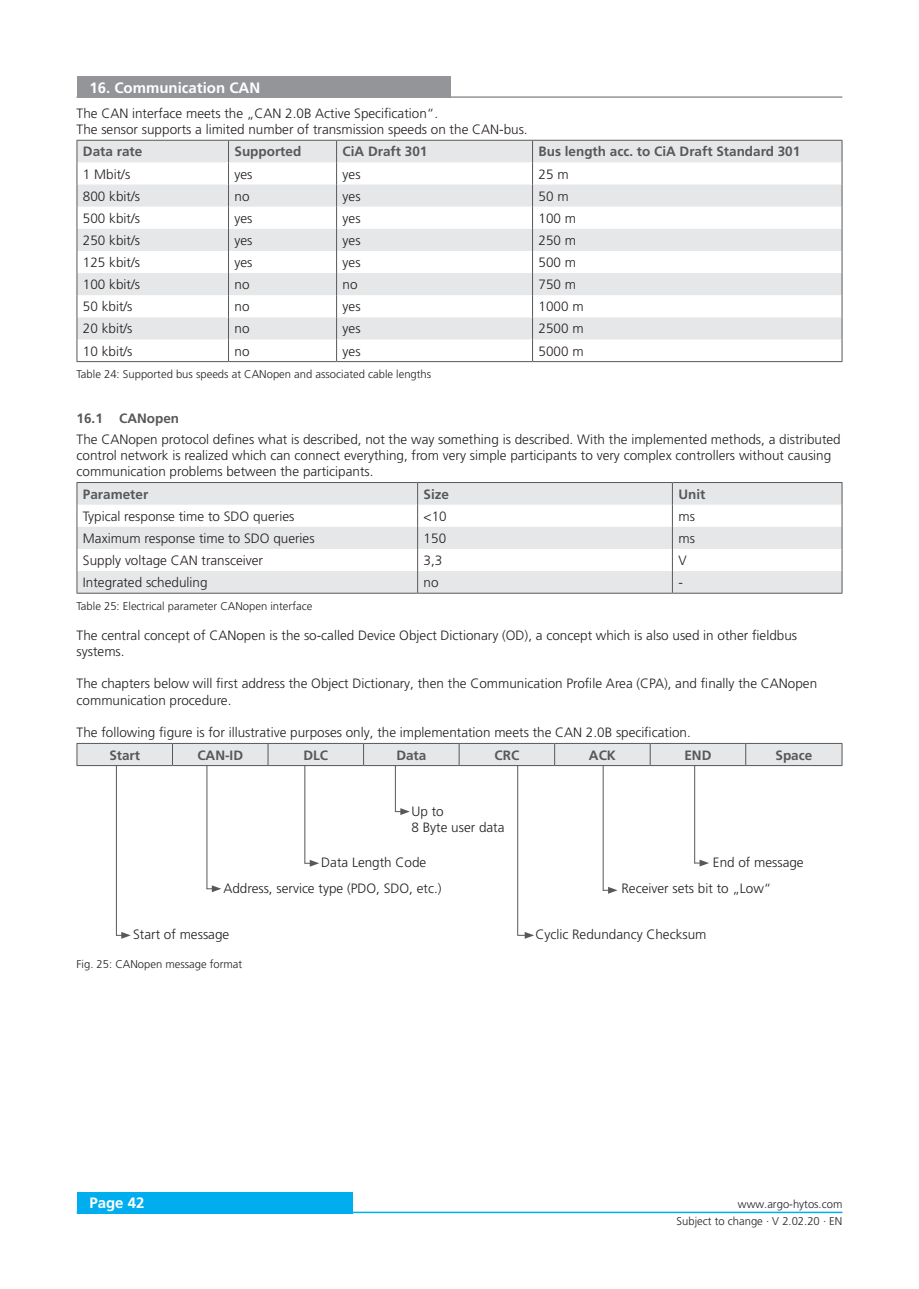
<style>
.page{position:relative;width:919px;height:1289px;background:#fff}
.page>*{position:absolute;margin:0;border:0;box-sizing:border-box;transform-origin:0 0}
.Überschrift_1{font:700 15px "Frutiger LT Pro";color:#fff}
._06_Copytext{font:300 13.5px/16.2px "Frutiger LT Pro";color:#231f20}
._05_Subline_Copytext{font:700 13.5px "Frutiger LT Pro";color:#57585a}
.Überschrift_3{font:700 13.5px "Frutiger LT Pro";color:#57585a}
._08_Legend{font:300 11.25px "Frutiger LT Pro";color:#231f20}
</style>
<div class="page">
<div style="left:77px;top:1191px;width:275px;height:22px;background:#00aeef"></div>
<hr style="left:77px;top:1211px;width:765px;height:2px;background:#00aeef">
<div style="left:77px;top:77px;width:373px;height:21px;background:#939598"></div>
<hr style="left:77px;top:96px;width:765px;height:2px;background:#939598">
<svg style="left:78px;top:141px;width:763px;height:198px;fill:#e6e7e9"></svg>
<hr style="left:77px;top:140px;width:151px;height:1px;background:#57585a">
<hr style="left:228px;top:140px;width:108px;height:1px;background:#57585a">
<hr style="left:336px;top:140px;width:196px;height:1px;background:#57585a">
<hr style="left:532px;top:140px;width:310px;height:1px;background:#57585a">
<svg style="left:77px;top:141px;width:1px;height:220px"></svg>
<svg style="left:228px;top:141px;width:1px;height:220px"></svg>
<svg style="left:336px;top:141px;width:1px;height:220px"></svg>
<svg style="left:532px;top:141px;width:1px;height:220px"></svg>
<svg style="left:841px;top:141px;width:1px;height:220px"></svg>
<hr style="left:77px;top:361px;width:151px;height:1px;background:#57585a">
<hr style="left:228px;top:361px;width:108px;height:1px;background:#57585a">
<hr style="left:336px;top:361px;width:196px;height:1px;background:#57585a">
<hr style="left:532px;top:361px;width:310px;height:1px;background:#57585a">
<svg style="left:78px;top:483px;width:763px;height:110px;fill:#e6e7e9"></svg>
<hr style="left:77px;top:482px;width:340px;height:1px;background:#57585a">
<hr style="left:417px;top:482px;width:255px;height:1px;background:#57585a">
<hr style="left:672px;top:482px;width:170px;height:1px;background:#57585a">
<svg style="left:77px;top:483px;width:1px;height:110px"></svg>
<svg style="left:417px;top:483px;width:1px;height:110px"></svg>
<svg style="left:672px;top:483px;width:1px;height:110px"></svg>
<svg style="left:841px;top:483px;width:1px;height:110px"></svg>
<hr style="left:77px;top:593px;width:340px;height:1px;background:#57585a">
<hr style="left:417px;top:593px;width:255px;height:1px;background:#57585a">
<hr style="left:672px;top:593px;width:170px;height:1px;background:#57585a">
<div style="left:77px;top:743px;width:765px;height:22px;background:#e6e7e9"></div>
<hr style="left:77px;top:765px;width:95px;height:1px;background:#57585a">
<hr style="left:172px;top:765px;width:96px;height:1px;background:#57585a">
<hr style="left:268px;top:765px;width:95px;height:1px;background:#57585a">
<hr style="left:363px;top:765px;width:96px;height:1px;background:#57585a">
<hr style="left:459px;top:765px;width:95px;height:1px;background:#57585a">
<hr style="left:554px;top:765px;width:96px;height:1px;background:#57585a">
<hr style="left:650px;top:765px;width:95px;height:1px;background:#57585a">
<hr style="left:745px;top:765px;width:97px;height:1px;background:#57585a">
<hr style="left:116px;top:765px;width:1px;height:170px;background:#57585a">
<svg style="left:116px;top:931px;width:15px;height:7px"></svg>
<hr style="left:206px;top:765px;width:1px;height:124px;background:#57585a">
<svg style="left:206px;top:885px;width:15px;height:7px"></svg>
<hr style="left:304px;top:765px;width:1px;height:98px;background:#57585a">
<svg style="left:304px;top:859px;width:15px;height:7px"></svg>
<hr style="left:395px;top:765px;width:1px;height:47px;background:#57585a">
<svg style="left:395px;top:808px;width:15px;height:7px"></svg>
<hr style="left:517px;top:765px;width:1px;height:170px;background:#57585a">
<svg style="left:517px;top:931px;width:17px;height:7px"></svg>
<hr style="left:602px;top:765px;width:1px;height:125px;background:#57585a">
<svg style="left:602px;top:886px;width:15px;height:7px"></svg>
<hr style="left:694px;top:765px;width:1px;height:98px;background:#57585a">
<svg style="left:694px;top:859px;width:15px;height:7px"></svg>
<p class="Überschrift_1" style="left:89px;top:79px;width:172px">16. Communication CAN</p>
<p class="_06_Copytext" style="left:77px;top:105px;width:363px">The CAN interface meets the „CAN 2.0B Active Specification“.</p>
<p class="_06_Copytext" style="left:77px;top:121px;width:452px">The sensor supports a limited number of transmission speeds on the CAN-bus.</p>
<p class="_05_Subline_Copytext" style="left:83px;top:144px;width:61px">Data rate</p>
<p class="_05_Subline_Copytext" style="left:234px;top:144px;width:68px">Supported</p>
<p class="_05_Subline_Copytext" style="left:342px;top:144px;width:86px">CiA Draft 301</p>
<p class="_05_Subline_Copytext" style="left:538px;top:144px;width:263px">Bus length acc. to CiA Draft Standard 301</p>
<p class="_06_Copytext" style="left:83px;top:166px;width:49px">1 Mbit/s</p>
<p class="_06_Copytext" style="left:234px;top:166px;width:19px">yes</p>
<p class="_06_Copytext" style="left:342px;top:166px;width:19px">yes</p>
<p class="_06_Copytext" style="left:538px;top:166px;width:32px">25 m</p>
<p class="_06_Copytext" style="left:83px;top:188px;width:59px">800 kbit/s</p>
<p class="_06_Copytext" style="left:234px;top:188px;width:17px">no</p>
<p class="_06_Copytext" style="left:342px;top:188px;width:19px">yes</p>
<p class="_06_Copytext" style="left:538px;top:188px;width:32px">50 m</p>
<p class="_06_Copytext" style="left:83px;top:210px;width:59px">500 kbit/s</p>
<p class="_06_Copytext" style="left:234px;top:210px;width:19px">yes</p>
<p class="_06_Copytext" style="left:342px;top:210px;width:19px">yes</p>
<p class="_06_Copytext" style="left:538px;top:210px;width:39px">100 m</p>
<p class="_06_Copytext" style="left:83px;top:232px;width:59px">250 kbit/s</p>
<p class="_06_Copytext" style="left:234px;top:232px;width:19px">yes</p>
<p class="_06_Copytext" style="left:342px;top:232px;width:19px">yes</p>
<p class="_06_Copytext" style="left:538px;top:232px;width:39px">250 m</p>
<p class="_06_Copytext" style="left:83px;top:254px;width:59px">125 kbit/s</p>
<p class="_06_Copytext" style="left:234px;top:254px;width:19px">yes</p>
<p class="_06_Copytext" style="left:342px;top:254px;width:19px">yes</p>
<p class="_06_Copytext" style="left:538px;top:254px;width:39px">500 m</p>
<p class="_06_Copytext" style="left:83px;top:276px;width:59px">100 kbit/s</p>
<p class="_06_Copytext" style="left:234px;top:276px;width:17px">no</p>
<p class="_06_Copytext" style="left:342px;top:276px;width:17px">no</p>
<p class="_06_Copytext" style="left:538px;top:276px;width:39px">750 m</p>
<p class="_06_Copytext" style="left:83px;top:299px;width:51px">50 kbit/s</p>
<p class="_06_Copytext" style="left:234px;top:299px;width:17px">no</p>
<p class="_06_Copytext" style="left:342px;top:299px;width:19px">yes</p>
<p class="_06_Copytext" style="left:538px;top:299px;width:47px">1000 m</p>
<p class="_06_Copytext" style="left:83px;top:321px;width:51px">20 kbit/s</p>
<p class="_06_Copytext" style="left:234px;top:321px;width:17px">no</p>
<p class="_06_Copytext" style="left:342px;top:321px;width:19px">yes</p>
<p class="_06_Copytext" style="left:538px;top:321px;width:47px">2500 m</p>
<p class="_06_Copytext" style="left:83px;top:343px;width:51px">10 kbit/s</p>
<p class="_06_Copytext" style="left:234px;top:343px;width:17px">no</p>
<p class="_06_Copytext" style="left:342px;top:343px;width:19px">yes</p>
<p class="_06_Copytext" style="left:538px;top:343px;width:47px">5000 m</p>
<p class="_08_Legend" style="left:77px;top:368px;width:356px">Table 24: Supported bus speeds at CANopen and associated cable lengths</p>
<p class="Überschrift_3" style="left:77px;top:410px;width:104px">16.1 CANopen</p>
<p class="_06_Copytext" style="left:77px;top:431px;width:765px">The CANopen protocol defines what is described, not the way something is described. With the implemented methods, a distributed control network is realized which can connect everything, from very simple participants to very complex controllers without causing communication problems between the participants.</p>
<p class="_05_Subline_Copytext" style="left:83px;top:486px;width:67px">Parameter</p>
<p class="_05_Subline_Copytext" style="left:423px;top:486px;width:27px">Size</p>
<p class="_05_Subline_Copytext" style="left:678px;top:486px;width:28px">Unit</p>
<p class="_06_Copytext" style="left:83px;top:508px;width:213px">Typical response time to SDO queries</p>
<p class="_06_Copytext" style="left:423px;top:508px;width:25px">&lt;10</p>
<p class="_06_Copytext" style="left:678px;top:508px;width:18px">ms</p>
<p class="_06_Copytext" style="left:83px;top:530px;width:233px">Maximum response time to SDO queries</p>
<p class="_06_Copytext" style="left:423px;top:530px;width:24px">150</p>
<p class="_06_Copytext" style="left:678px;top:530px;width:18px">ms</p>
<p class="_06_Copytext" style="left:83px;top:552px;width:182px">Supply voltage CAN transceiver</p>
<p class="_06_Copytext" style="left:423px;top:552px;width:20px">3,3</p>
<p class="_06_Copytext" style="left:678px;top:552px;width:10px">V</p>
<p class="_06_Copytext" style="left:83px;top:574px;width:126px">Integrated scheduling</p>
<p class="_06_Copytext" style="left:423px;top:574px;width:17px">no</p>
<p class="_06_Copytext" style="left:678px;top:574px;width:6px">-</p>
<p class="_06_Copytext" style="left:77px;top:627px;width:722px">The central concept of CANopen is the so-called Device Object Dictionary (OD), a concept which is also used in other fieldbus systems.</p>
<p class="_06_Copytext" style="left:77px;top:675px;width:742px">The chapters below will first address the Object Dictionary, then the Communication Profile Area (CPA), and finally the CANopen communication procedure.</p>
<p class="_06_Copytext" style="left:77px;top:724px;width:615px">The following figure is for illustrative purposes only, the implementation meets the CAN 2.0B specification.</p>
<p class="_05_Subline_Copytext" style="left:109px;top:747px;width:32px">Start</p>
<p class="_05_Subline_Copytext" style="left:197px;top:747px;width:47px">CAN-ID</p>
<p class="_05_Subline_Copytext" style="left:303px;top:747px;width:26px">DLC</p>
<p class="_05_Subline_Copytext" style="left:396px;top:747px;width:32px">Data</p>
<p class="_05_Subline_Copytext" style="left:494px;top:747px;width:26px">CRC</p>
<p class="_05_Subline_Copytext" style="left:589px;top:747px;width:28px">ACK</p>
<p class="_05_Subline_Copytext" style="left:684px;top:747px;width:28px">END</p>
<p class="_05_Subline_Copytext" style="left:775px;top:747px;width:38px">Space</p>
<p class="_08_Legend" style="left:77px;top:599px;width:237px">Table 25: Electrical parameter CANopen interface</p>
<p class="_06_Copytext" style="left:411px;top:803px;width:34px">Up to</p>
<p class="_06_Copytext" style="left:411px;top:819px;width:95px">8 Byte user data</p>
<p class="_06_Copytext" style="left:321px;top:854px;width:107px">Data Length Code</p>
<p class="_06_Copytext" style="left:223px;top:880px;width:220px">Address, service type (PDO, SDO, etc.)</p>
<p class="_06_Copytext" style="left:133px;top:926px;width:97px">Start of message</p>
<p class="_08_Legend" style="left:77px;top:957px;width:167px">Fig. 25: CANopen message format</p>
<p class="_06_Copytext" style="left:712px;top:854px;width:92px">End of message</p>
<p class="_06_Copytext" style="left:621px;top:880px;width:151px">Receiver sets bit to „Low“</p>
<p class="_06_Copytext" style="left:535px;top:926px;width:173px">Cyclic Redundancy Checksum</p>
<p class="Überschrift_1" style="left:89px;top:1194px;width:57px">Page 42</p>
<p class="_08_Legend" style="left:738px;top:1197px;width:106px">www.argo-hytos.com</p>
<p class="_08_Legend" style="left:676px;top:1214px;width:167px">Subject to change · V 2.02.20 · EN</p>
</div>
